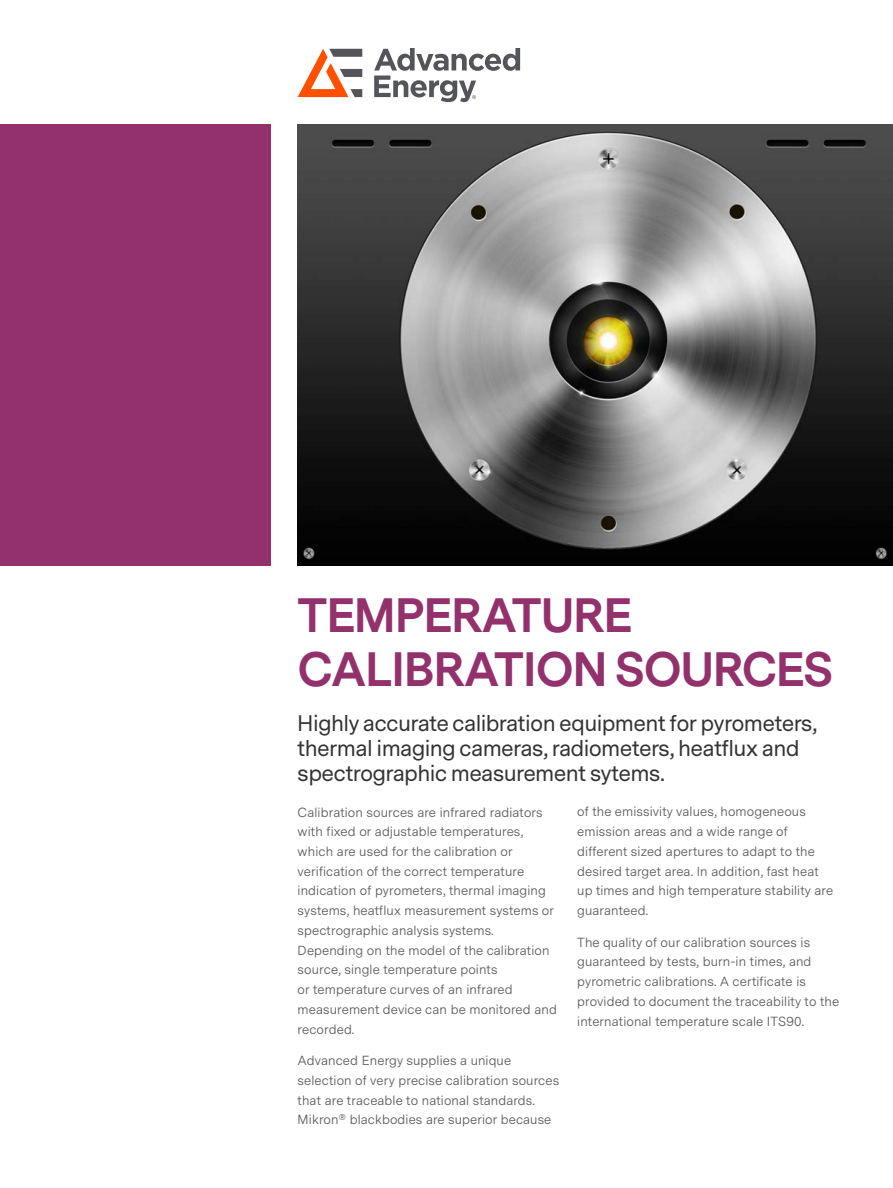
<style>
.page{position:relative;width:893px;height:1188px;background:#fff}
.page>*{position:absolute;margin:0;border:0;box-sizing:border-box;transform-origin:0 0}
.t1{font:700 45px "Messina Sans";letter-spacing:-.015em;color:#93316c}
.Italic{font:21px/25.2px "Messina Sans";color:#343333}
.Body___normal{font:13.2px/19.8px "Messina Sans";letter-spacing:.01em;color:#5d5c5c}
.s1{font-weight:300}
</style>
<div class="page">
<svg style="left:298px;top:49px;width:64px;height:48px"></svg>
<svg style="left:374px;top:48px;width:146px;height:54px"></svg>
<img style="left:298px;top:124px;width:595px;height:442px">
<div style="left:0;top:124px;width:271px;height:442px;background:#93316c"></div>
<p class="t1" style="left:298px;top:584px;width:336px">TEMPERATURE</p>
<p class="t1" style="left:298px;top:638px;width:536px">CALIBRATION SOURCES</p>
<p class="Italic" style="left:298px;top:711px;width:521px">Highly accurate calibration equipment for pyrometers, thermal imaging cameras, radiometers, heatflux and spectrographic measurement sytems.</p>
<p class="Body___normal" style="left:298px;top:803px;width:261px">Calibration sources are infrared radiators with fixed or adjustable temperatures, which are used for the calibration or verification of the correct temperature indication of pyrometers, thermal imaging systems, heatflux measurement systems or spectrographic analysis systems.<br>Depending on the model of the calibration source, single temperature points<br>or temperature curves of an infrared measurement device can be monitored and recorded.</p>
<p class="Body___normal" style="left:298px;top:1051px;width:263px">Advanced Energy supplies a unique selection of very precise calibration sources that are traceable to national standards.<br>Mikron<span class="s1">®</span> blackbodies are superior because</p>
<p class="Body___normal" style="left:577px;top:802px;width:258px">of the emissivity values, homogeneous emission areas and a wide range of different sized apertures to adapt to the desired target area. In addition, fast heat up times and high temperature stability are guaranteed.</p>
<p class="Body___normal" style="left:577px;top:933px;width:263px">The quality of our calibration sources is guaranteed by tests, burn-in times, and pyrometric calibrations. A certificate is provided to document the traceability to the international temperature scale ITS90.</p>
</div>
